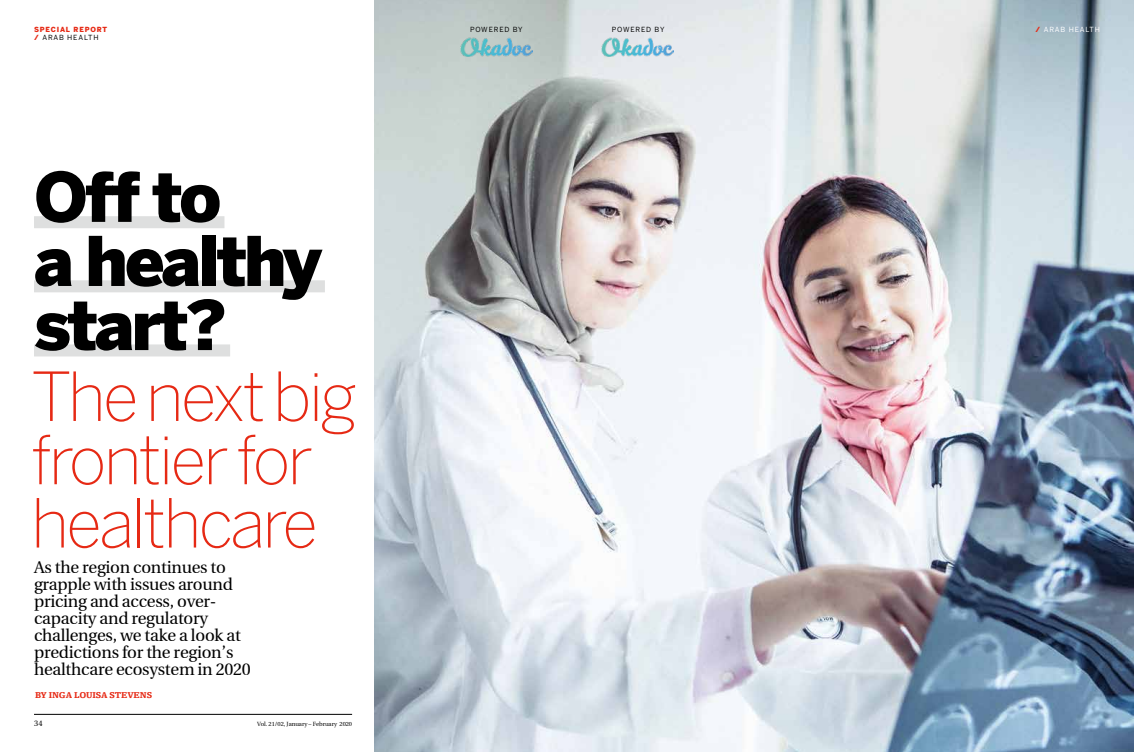
<style>
.page{position:relative;width:1134px;height:752px;background:#fff}
.page>*{position:absolute;margin:0;border:0;box-sizing:border-box;transform-origin:0 0}
.t1{font:900 67.7px/64px "Benton Sans";letter-spacing:-.045em;color:#000}
.t2{font:200 66.8px/63.2px "Benton Sans";letter-spacing:-.045em;color:#e62914}
.t3{font:17px/17px "AB Ebodytext";letter-spacing:-.015em;color:#000}
.t4{font:900 9px "Egyptienne F";letter-spacing:-.015em;color:#e62914}
.t5{font:8px "AB Ebodytext";color:#000}
.t6{font:900 7px/8.4px "Benton Sans";letter-spacing:.12em;color:#e62914}
.t7{font:7px "Benton Sans";letter-spacing:.12em;color:#000}
.t8{font:7px "Benton Sans";letter-spacing:.12em;color:#fff}
.t9{font:6px "AB Ebodytext";letter-spacing:-.01em;color:#000}
.s1{font-weight:400;color:#000}
.s2{font-weight:900;color:#e62914}
</style>
<div class="page">
<hr style="left:34px;top:713px;width:318px;height:1px;background:#000">
<img style="left:374px;top:0;width:760px;height:751px">
<div style="left:34px;top:216px;width:190px;height:12px;background:#dedfdf"></div>
<div style="left:34px;top:280px;width:291px;height:12px;background:#dedfdf"></div>
<div style="left:34px;top:344px;width:196px;height:12px;background:#dedfdf"></div>
<img style="left:602px;top:35px;width:72px;height:24px">
<img style="left:460px;top:35px;width:72px;height:24px">
<p class="t6" style="left:34px;top:25px;width:75px">SPECIAL REPORT / <span class="s1">ARAB HEALTH</span></p>
<p class="t7" style="left:470px;top:25px;width:54px">POWERED BY</p>
<p class="t7" style="left:612px;top:25px;width:54px">POWERED BY</p>
<p class="t8" style="left:1035px;top:25px;width:66px"><span class="s2">/</span> ARAB HEALTH</p>
<h1 class="t1" style="left:34px;top:164px;width:289px">Off to<br>a healthy start?</h1>
<h2 class="t2" style="left:31px;top:364px;width:328px">The next big frontier for healthcare</h2>
<p class="t3" style="left:34px;top:558px;width:218px">As the region continues to grapple with issues around pricing and access, over&shy;capacity and regulatory challenges, we take a look at predictions for the region’s healthcare ecosystem in 2020</p>
<p class="t4" style="left:35px;top:689px;width:119px">BY INGA LOUISA STEVENS</p>
<p class="t5" style="left:34px;top:718px;width:10px">34</p>
<p class="t9" style="left:257px;top:720px;width:97px">Vol. 21/02, January – February 2020</p>
</div>
